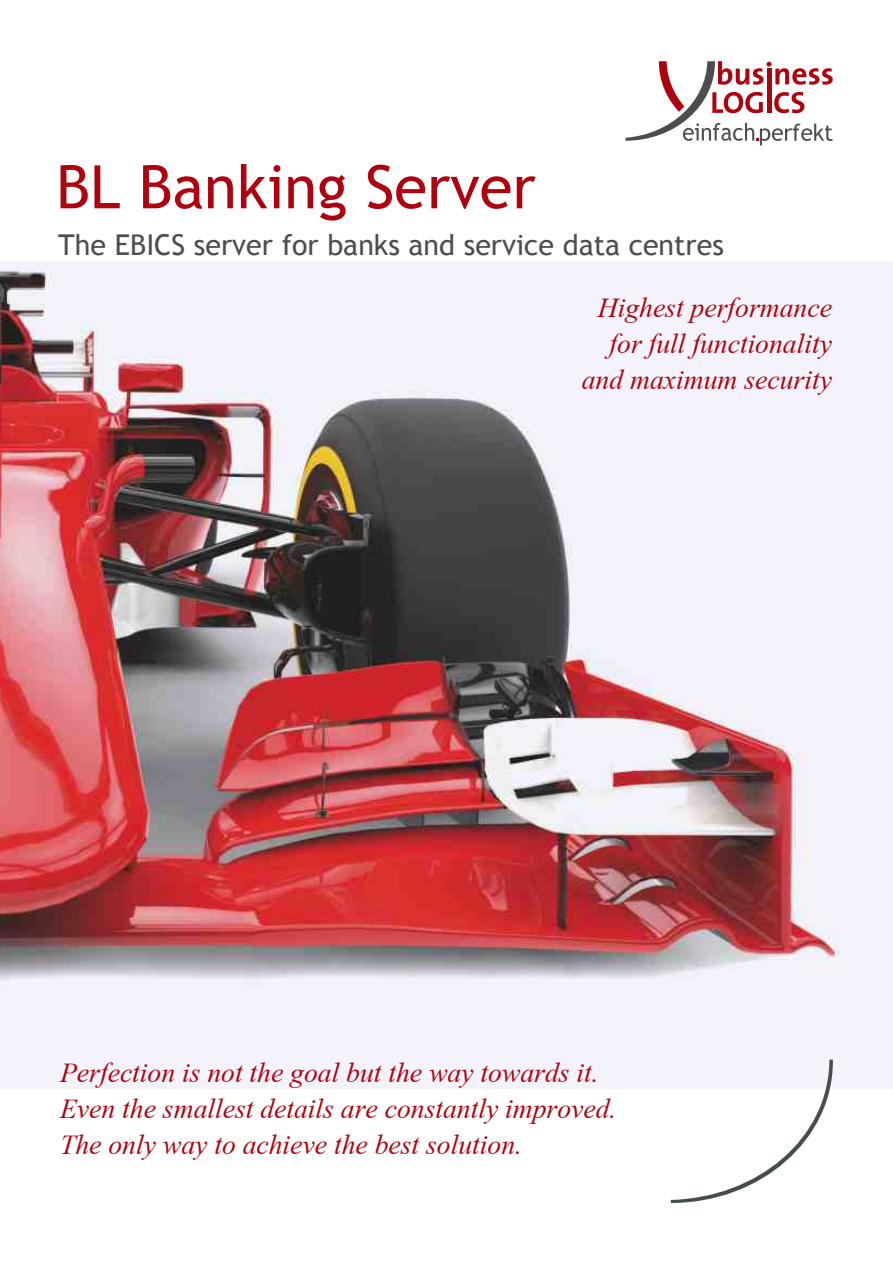
<style>
.page{position:relative;width:893px;height:1263px;background:#fff}
.page>*{position:absolute;margin:0;border:0;box-sizing:border-box;transform-origin:0 0}
.t1{font:60px "Trebuchet MS";color:#ae030e}
.t2{font:italic 42px/36px "Angsana New";color:#ae030e}
.t3{font:28.65px "Trebuchet MS";color:#4d4d4e}
</style>
<div class="page">
<svg style="left:625px;top:61px;width:208px;height:84px"></svg>
<img style="left:0;top:261px;width:893px;height:827px">
<svg style="left:671px;top:1059px;width:162px;height:144px"></svg>
<h1 class="t1" style="left:56px;top:152px;width:481px">BL Banking Server</h1>
<p class="t3" style="left:58px;top:228px;width:667px">The EBICS server for banks and service data centres</p>
<p class="t2" style="left:582px;top:285px;width:252px;text-align:right">Highest performance for full functionality and maximum security</p>
<p class="t2" style="left:60px;top:1050px;width:558px">Perfection is not the goal but the way towards it.<br>Even the smallest details are constantly improved.<br>The only way to achieve the best solution.</p>
</div>
